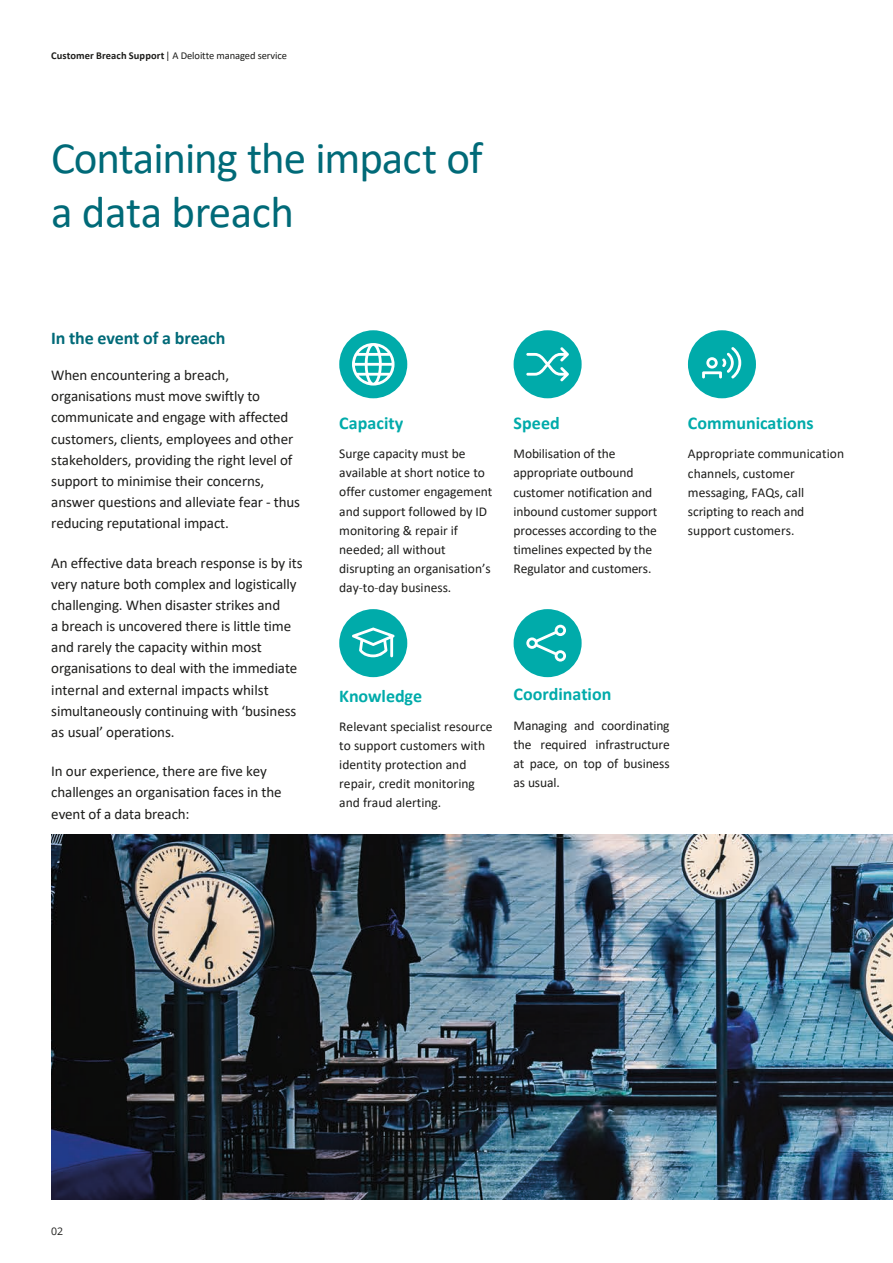
<style>
.page{position:relative;width:893px;height:1263px;background:#fff}
.page>*{position:absolute;margin:0;border:0;box-sizing:border-box;transform-origin:0 0}
.t1{font:45px/54px "Calibri";letter-spacing:-.025em;color:#006a78}
.Body_copy__8_5_12pt{font:700 18px "Calibri";color:#00abaa}
.t2{font:700 18px "Calibri";letter-spacing:-.01em;color:#006a78}
.Body_copy__8_5_12pt-2{font:15px/21.1px "Calibri";letter-spacing:-.01em;color:#1d1d1b}
.Body_copy__8_5_12pt-3{font:13.5px/19px "Calibri";color:#1d1d1b}
.t3{font:10.5px "Calibri";letter-spacing:-.01em;color:#1d1d1b}
.t4{font:10.5px "Open Sans";color:#1d1d1b}
.s1{font-weight:700}
.s2{font-family:"Koz Min Pr 6 N"}
</style>
<div class="page">
<svg style="left:339px;top:330px;width:68px;height:68px"></svg>
<svg style="left:514px;top:330px;width:68px;height:68px"></svg>
<svg style="left:688px;top:330px;width:68px;height:68px"></svg>
<svg style="left:339px;top:609px;width:68px;height:68px"></svg>
<svg style="left:514px;top:609px;width:68px;height:68px"></svg>
<img style="left:51px;top:834px;width:842px;height:365px">
<p class="t3" style="left:51px;top:48px;width:237px"><span class="s1">Customer Breach Support</span> | A Deloitte managed service</p>
<h1 class="t1" style="left:51px;top:130px;width:433px">Containing the impact of a data breach</h1>
<p class="t2" style="left:51px;top:325px;width:176px">In the event of a breach</p>
<p class="Body_copy__8_5_12pt-2" style="left:51px;top:364px;width:250px">When encountering a breach, organisations must move swiftly to communicate and engage with affected customers, clients, employees and other stakeholders, providing the right level of support to minimise their concerns, answer questions and alleviate fear - thus reducing reputational impact.</p>
<p class="Body_copy__8_5_12pt-2" style="left:51px;top:552px;width:253px">An effective data breach response is by its very nature both complex and logistically challenging. When disaster strikes and<br>a breach is uncovered there is little time and rarely the capacity within most organisations to deal with the immediate internal and external impacts whilst simultaneously continuing with ‘business as usual’ operations.</p>
<p class="Body_copy__8_5_12pt-2" style="left:51px;top:760px;width:232px">In our experience, there are five key challenges an organisation faces in the event of a data breach:</p>
<p class="Body_copy__8_5_12pt" style="left:339px;top:410px;width:66px">Capacity</p>
<p class="Body_copy__8_5_12pt-3" style="left:339px;top:444px;width:155px">Surge capacity must be available at short notice to offer customer engagement and support followed by ID monitoring &amp; repair if needed; all without disrupting an organisation’s day<span class="s2">-</span>to<span class="s2">-</span>day business.</p>
<p class="Body_copy__8_5_12pt" style="left:514px;top:410px;width:48px">Speed</p>
<p class="Body_copy__8_5_12pt-3" style="left:514px;top:444px;width:145px">Mobilisation of the appropriate outbound customer notification and inbound customer support processes according to the timelines expected by the<br>Regulator and customers.</p>
<p class="Body_copy__8_5_12pt" style="left:688px;top:410px;width:127px">Communications</p>
<p class="Body_copy__8_5_12pt-3" style="left:688px;top:444px;width:158px">Appropriate communication channels, customer messaging, FAQs, call scripting to reach and support customers.</p>
<p class="Body_copy__8_5_12pt" style="left:339px;top:683px;width:84px">Knowledge</p>
<p class="Body_copy__8_5_12pt-3" style="left:339px;top:717px;width:155px">Relevant specialist resource to support customers with identity protection and repair, credit monitoring and fraud alerting.</p>
<p class="Body_copy__8_5_12pt" style="left:514px;top:682px;width:99px">Coordination</p>
<p class="Body_copy__8_5_12pt-3" style="left:514px;top:716px;width:158px;text-align:justify">Managing and coordinating the required infrastructure at pace, on top of business as usual.</p>
<p class="t4" style="left:51px;top:1224px;width:14px">02</p>
</div>
